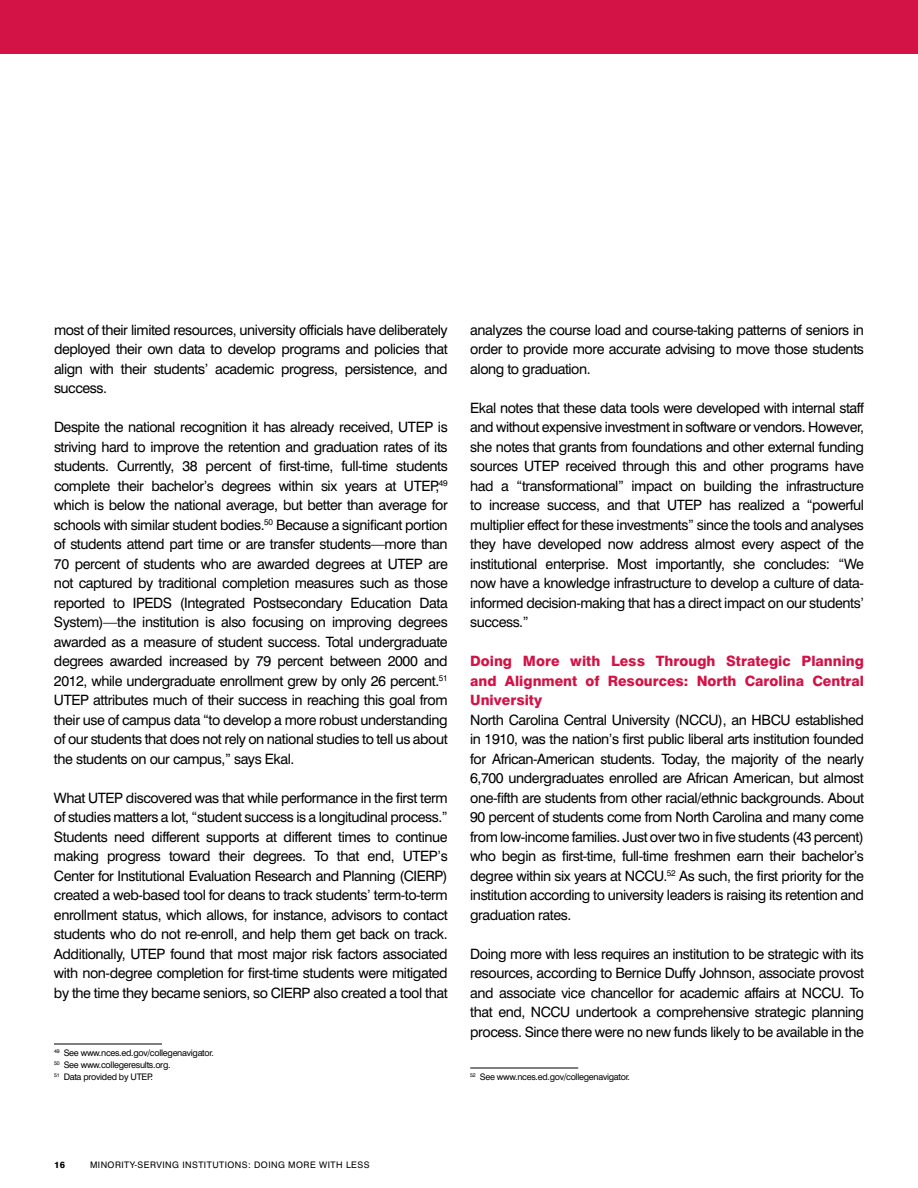
<style>
.page{position:relative;width:918px;height:1188px;background:#fff}
.page>*{position:absolute;margin:0;border:0;box-sizing:border-box;transform-origin:0 0}
.t1{font:14.25px/19.5px "Swiss 721 BT";letter-spacing:-.03em;color:#000;text-align:justify}
.t2{font:800 14.25px/19.5px "Swiss 721 BT";color:#d31245;text-align:justify}
.t3{font:9px/12px "Swiss 721 BT";letter-spacing:.05em;color:#000}
.t4{font:800 9px "Swiss 721 BT";color:#000}
.t5{font:8.25px "Swiss 721 BT";color:#000}
.s1{font-size:14.25px}
</style>
<div class="page">
<div style="left:0;top:0;width:918px;height:54px;background:#d31245"></div>
<hr style="left:54px;top:1044px;width:108px;height:1px;background:#000">
<hr style="left:470px;top:1068px;width:108px;height:1px;background:#000">
<p class="t1" style="left:54px;top:320px;width:395px">most of their limited resources, university officials have deliberately deployed their own data to develop programs and policies that align with their students’ academic progress, persistence, and success.</p>
<p class="t1" style="left:54px;top:417px;width:354px">Despite the national recognition it has already received, UTEP</p>
<p class="t1" style="left:54px;top:417px;width:395px;text-indent:384px">is striving hard to improve the retention and graduation rates of its students. Currently, 38 percent of first-time, full-time students complete their bachelor’s degrees within six years at UTEP</p>
<p class="t5" style="left:435px;top:478px;width:14px"><span class="s1">,</span>49</p>
<p class="t1" style="left:54px;top:495px;width:395px">which is below the national average, but better than average for schools with similar student bodies.<sup>50</sup> Because a significant portion of students attend part time or are transfer students—more than 70 percent of students who are awarded degrees at UTEP</p>
<p class="t1" style="left:54px;top:554px;width:395px;text-indent:374px">are not captured by traditional completion measures such as those reported to IPEDS</p>
<p class="t1" style="left:54px;top:593px;width:395px;text-indent:126px">(I ntegrated Postsecondary Education Data System)—the institution is also focusing on improving degrees awarded as a measure of student success. Total undergraduate degrees awarded increased by 79 percent between 2000 and 2012, while undergraduate enrollment grew by only 26 percent.<sup>51<br></sup>UTEP</p>
<p class="t1" style="left:54px;top:690px;width:395px;text-indent:39px">attributes much of their success in reaching this goal from their use of campus data “to develop a more robust understanding of our students that does not rely on national studies to tell us about the students on our campus,” says Ekal.</p>
<p class="t1" style="left:54px;top:788px;width:44px">What UTEP</p>
<p class="t1" style="left:54px;top:788px;width:395px;text-indent:72px">discovered was that while performance in the first term of studies matters a lot, “student success is a longitudinal process.” Students need different supports at different times to continue making progress toward their degrees. To that end, UTEP</p>
<p class="t1" style="left:438px;top:846px;width:12px">’s</p>
<p class="t1" style="left:54px;top:866px;width:359px">Center for I nstitutional Evaluation Research and Planning (CIERP</p>
<p class="t1" style="left:54px;top:866px;width:395px;text-indent:389px">) created a web-based tool for deans to track students’ term-to-term enrollment status, which allows, for instance, advisors to contact students who do not re-enroll, and help them get back on track.<br>Additionally, UTEP</p>
<p class="t1" style="left:54px;top:944px;width:395px;text-indent:116px">found that most major risk factors associated with non-degree completion for first-time students were mitigated by the time they became seniors, so CIERP</p>
<p class="t1" style="left:313px;top:983px;width:136px">also created a tool that</p>
<p class="t3" style="left:54px;top:1047px;width:161px"><sup>49</sup> See www.nces.ed.gov/collegenavigator.<br><sup>50</sup> See www.collegeresults.org.<br><sup>51</sup> Data provided by UTEP</p>
<p class="t3" style="left:150px;top:1071px;width:4px">.</p>
<p class="t1" style="left:470px;top:320px;width:395px">analyzes the course load and course-taking patterns of seniors in order to provide more accurate advising to move those students along to graduation.</p>
<p class="t1" style="left:470px;top:398px;width:395px">Ekal notes that these data tools were developed with internal staff and without expensive investment in software or vendors. However, she notes that grants from foundations and other external funding sources UTEP</p>
<p class="t1" style="left:470px;top:456px;width:395px;text-indent:95px">received through this and other programs have had a “transformational” impact on building the infrastructure to increase success, and that UTEP</p>
<p class="t1" style="left:470px;top:495px;width:395px;text-indent:239px">has realized a “powerful multiplier effect for these investments” since the tools and analyses they have developed now address almost every aspect of the institutional enterprise. Most importantly, she concludes: “We now have a knowledge infrastructure to develop a culture of data&shy;informed decision-making that has a direct impact on our students’ success.”</p>
<p class="t2" style="left:470px;top:651px;width:395px">Doing More with Less Through Strategic Planning and Alignment of Resources: North Carolina Central University</p>
<p class="t1" style="left:470px;top:710px;width:220px">North Carolina Central University (NCCU</p>
<p class="t1" style="left:470px;top:710px;width:395px;text-indent:248px">), an HBCU established in 1910, was the nation’s first public liberal arts institution founded for African-American students. Today, the majority of the nearly 6,700 undergraduates enrolled are African American, but almost one-fifth are students from other racial/ethnic backgrounds. About 90 percent of students come from North Carolina and many come from low-income families. Just over two in five students (43 percent) who begin as first-time, full-time freshmen earn their bachelor’s degree within six years at NCCU</p>
<p class="t1" style="left:470px;top:866px;width:395px;text-indent:193px">.<sup>52</sup> As such, the first priority for the institution according to university leaders is raising its retention and graduation rates.</p>
<p class="t1" style="left:470px;top:944px;width:395px">Doing more with less requires an institution to be strategic with its resources, according to Bernice Duffy Johnson, associate provost and associate vice chancellor for academic affairs at NCCU</p>
<p class="t1" style="left:840px;top:983px;width:25px">. To</p>
<p class="t1" style="left:470px;top:1002px;width:72px">that end, NCCU</p>
<p class="t1" style="left:470px;top:1002px;width:395px;text-align:right">undertook a comprehensive strategic planning<br>process. Since there were no new funds likely to be available in the</p>
<p class="t3" style="left:470px;top:1071px;width:161px"><sup>52</sup> See www.nces.ed.gov/collegenavigator.</p>
<p class="t4" style="left:54px;top:1159px;width:13px">16</p>
<p class="t3" style="left:90px;top:1158px;width:281px">Minority-Serving I nstitutions: Doing More with Less</p>
</div>
